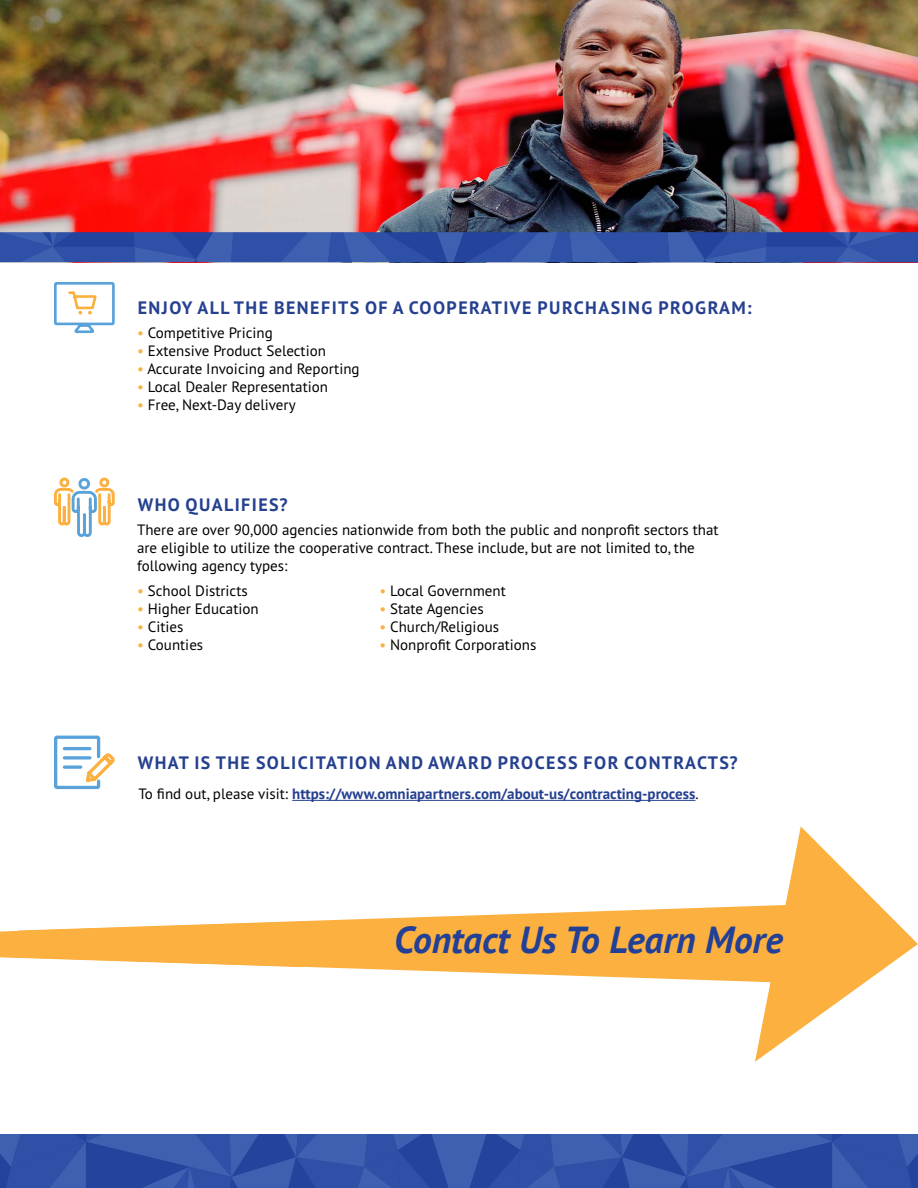
<style>
.page{position:relative;width:918px;height:1188px;background:#fff}
.page>*{position:absolute;margin:0;border:0;box-sizing:border-box;transform-origin:0 0}
.t1{font:italic 700 37.5px "PT Sans";color:#224096}
.t2{font:700 18px "PT Sans Pro";letter-spacing:.08em;color:#25408f}
.t3{font:15px/18px "PT Sans Pro";color:#000}
.t4{font:700 15px "PT Sans Pro";color:#25408f}
.s1{color:#fbb040}
.s2{font-weight:400;color:#000}
</style>
<div class="page">
<svg style="left:0;top:1134px;width:918px;height:54px"></svg>
<svg style="left:54px;top:735px;width:61px;height:55px"></svg>
<svg style="left:276px;top:826px;width:642px;height:236px"></svg>
<svg style="left:0;top:922px;width:303px;height:45px"></svg>
<hr style="left:292px;top:800px;width:404px;height:1px;background:#25408f">
<img style="left:0;top:0;width:918px;height:232px">
<svg style="left:0;top:232px;width:918px;height:305px"></svg>
<p class="t2" style="left:138px;top:296px;width:615px">ENJOY ALL THE BENEFITS OF A COOPERATIVE PURCHASING PROGRAM:</p>
<p class="t3" style="left:137px;top:323px;width:137px"><span class="s1">•</span> Competitive Pricing</p>
<p class="t3" style="left:137px;top:341px;width:190px"><span class="s1">•</span> Extensive Product Selection</p>
<p class="t3" style="left:137px;top:359px;width:224px"><span class="s1">•</span> Accurate Invoicing and Reporting</p>
<p class="t3" style="left:137px;top:377px;width:192px"><span class="s1">•</span> Local Dealer Representation</p>
<p class="t3" style="left:137px;top:395px;width:160px"><span class="s1">•</span> Free, Next-Day delivery</p>
<p class="t2" style="left:138px;top:493px;width:151px">WHO QUALIFIES?</p>
<p class="t3" style="left:137px;top:521px;width:583px">There are over 90,000 agencies nationwide from both the public and nonprofit sectors that are eligible to utilize the cooperative contract. These include, but are not limited to, the following agency types:</p>
<p class="t3" style="left:137px;top:581px;width:112px"><span class="s1">•</span> School Districts</p>
<p class="t3" style="left:137px;top:599px;width:123px"><span class="s1">•</span> Higher Education</p>
<p class="t3" style="left:137px;top:617px;width:48px"><span class="s1">•</span> Cities</p>
<p class="t3" style="left:137px;top:635px;width:68px"><span class="s1">•</span> Counties</p>
<p class="t3" style="left:379px;top:581px;width:128px"><span class="s1">•</span> Local Government</p>
<p class="t3" style="left:379px;top:599px;width:106px"><span class="s1">•</span> State Agencies</p>
<p class="t3" style="left:379px;top:617px;width:121px"><span class="s1">•</span> Church/Religious</p>
<p class="t3" style="left:379px;top:635px;width:159px"><span class="s1">•</span> Nonprofit Corporations</p>
<p class="t2" style="left:138px;top:751px;width:602px">WHAT IS THE SOLICITATION AND AWARD PROCESS FOR CONTRACTS?</p>
<p class="t4" style="left:138px;top:784px;width:562px"><span class="s2">To find out, please visit:</span> https://www.omniapartners.com/about-us/contracting-process<span class="s2">.</span></p>
<h1 class="t1" style="left:394px;top:915px;width:390px">Contact Us To Learn More</h1>
</div>
